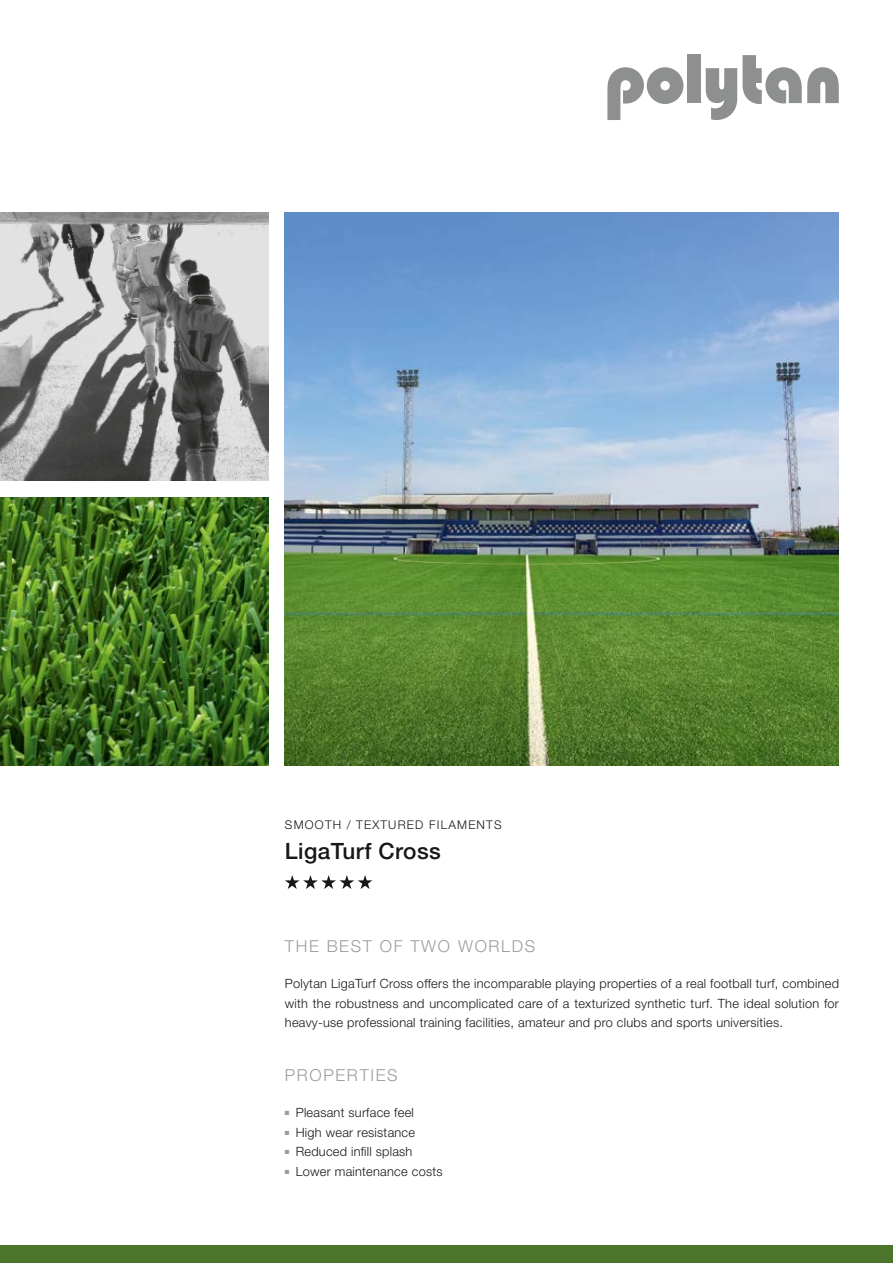
<style>
.page{position:relative;width:893px;height:1263px;background:#fff}
.page>*{position:absolute;margin:0;border:0;box-sizing:border-box;transform-origin:0 0}
.t1{font:500 22.5px "Helvetica Neue LT Std";letter-spacing:.02em;color:#181716}
.t2{font:300 16.5px "Helvetica Neue LT Std";letter-spacing:.1em;color:#9c9c9d}
.t3{font:300 12.75px/19.5px "Helvetica Neue LT Std";letter-spacing:.02em;color:#181716;text-align:justify}
.t4{font:300 12px "Helvetica Neue LT Std";letter-spacing:.1em;color:#181716}
</style>
<div class="page">
<img style="left:0;top:213px;width:268px;height:267px">
<img style="left:285px;top:213px;width:554px;height:552px">
<div style="left:0;top:1246px;width:893px;height:17px;background:#4b752a"></div>
<div style="left:687px;top:54px;width:13px;height:49px;background:#8e9090"></div>
<svg style="left:706px;top:68px;width:31px;height:52px"></svg>
<svg style="left:743px;top:55px;width:96px;height:49px"></svg>
<svg style="left:607px;top:67px;width:76px;height:53px"></svg>
<img style="left:0;top:497px;width:268px;height:268px">
<svg style="left:285px;top:875px;width:87px;height:14px"></svg>
<p class="t4" style="left:285px;top:818px;width:218px">SMOOTH / TEXTURED FILAMENTS</p>
<h1 class="t1" style="left:285px;top:838px;width:157px">LigaTurf Cross</h1>
<p class="t2" style="left:285px;top:936px;width:252px">THE BEST OF TWO WORLDS</p>
<p class="t3" style="left:285px;top:973px;width:556px">Polytan LigaTurf Cross offers the incomparable playing properties of a real football turf, combined with the robustness and uncomplicated care of a texturized synthetic turf. The ideal solution for heavy-use professional training facilities, amateur and pro clubs and sports universities.</p>
<p class="t2" style="left:285px;top:1065px;width:114px">PROPERTIES</p>
<p class="t3" style="left:285px;top:1102px;width:131px"><sup>■</sup> Pleasant surface feel</p>
<p class="t3" style="left:285px;top:1122px;width:132px"><sup>■</sup> High wear resistance</p>
<p class="t3" style="left:285px;top:1141px;width:129px"><sup>■</sup> Reduced infill splash</p>
<p class="t3" style="left:285px;top:1161px;width:159px"><sup>■</sup> Lower maintenance costs</p>
</div>
